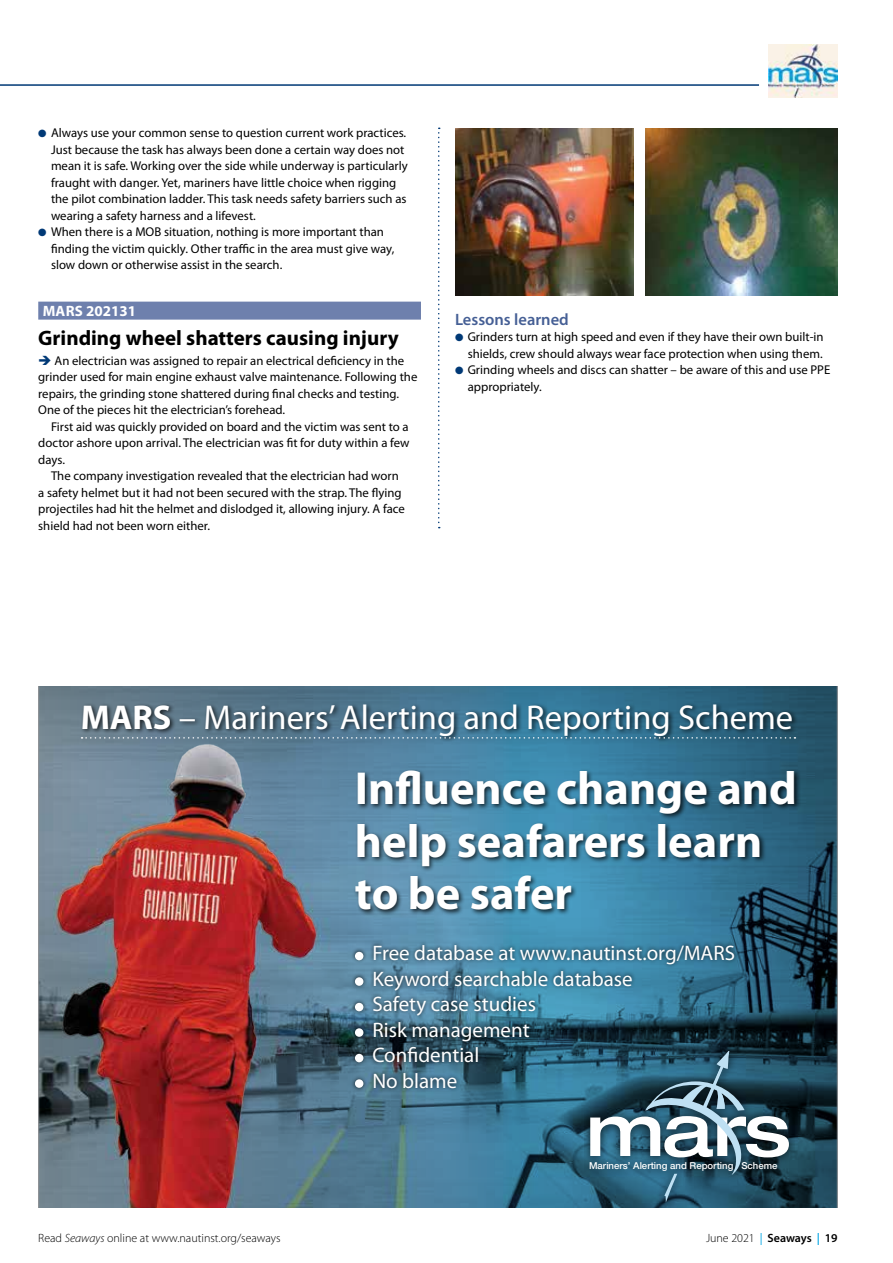
<style>
.page{position:relative;width:893px;height:1263px;background:#fff}
.page>*{position:absolute;margin:0;border:0;box-sizing:border-box;transform-origin:0 0}
.t1{font:700 46.5px/52.5px "Myriad Pro";color:#fff}
.t2{font:34.5px "Myriad Pro";color:#fff}
.t3{font:21px/25.5px "Myriad Pro";color:#fff}
.t4{font:700 21px "Myriad Pro";color:#000}
.t5{font:600 16.5px "Myriad Pro";color:#455f95}
.t6{font:700 15px "Myriad Pro";color:#fff}
.t7{font:12.75px/16.5px "Myriad Pro";color:#000}
.t8{font:300 12px "Myriad Pro";color:#000}
.t9{font:600 12px "Myriad Pro";letter-spacing:-.005em;color:#000}
.t10{font:500 9.6px "Helvetica Neue LT Std";color:#fff}
.s1{color:#003976}
.s2{font-weight:700}
.s3{font-style:italic}
.s4{font-weight:300}
.s5{font-weight:400;color:#00a4e3}
.s6{color:#00a4e3}
</style>
<div class="page">
<hr style="left:0;top:84px;width:759px;height:2px;background:#003976">
<img style="left:768px;top:44px;width:70px;height:54px">
<div style="left:38px;top:302px;width:383px;height:18px;background:#6e80ad"></div>
<img style="left:38px;top:687px;width:800px;height:521px">
<svg style="left:438px;top:128px;width:2px;height:400px"></svg>
<img style="left:455px;top:129px;width:179px;height:167px">
<img style="left:645px;top:129px;width:193px;height:167px">
<p class="t7" style="left:51px;top:124px;width:358px;text-indent:-13px"><span class="s1">●</span> Always use your common sense to question current work practices.<br>Just because the task has always been done a certain way does not mean it is safe. Working over the side while underway is particularly fraught with danger. Yet, mariners have little choice when rigging the pilot combination ladder. This task needs safety barriers such as wearing a safety harness and a lifevest.</p>
<p class="t7" style="left:51px;top:223px;width:345px;text-indent:-13px"><span class="s1">●</span> When there is a MOB situation, nothing is more important than finding the victim quickly. Other traffic in the area must give way, slow down or otherwise assist in the search.</p>
<p class="t6" style="left:43px;top:301px;width:95px">MARS 202131</p>
<h3 class="t4" style="left:38px;top:324px;width:362px">Grinding wheel shatters causing injury</h3>
<p class="t7" style="left:38px;top:352px;width:381px"><span class="s1">➔</span> An electrician was assigned to repair an electrical deficiency in the grinder used for main engine exhaust valve maintenance. Following the repairs, the grinding stone shattered during final checks and testing.<br>One of the pieces hit the electrician’s forehead.</p>
<p class="t7" style="left:38px;top:418px;width:373px;text-align:justify;text-indent:13px">First aid was quickly provided on board and the victim was sent to a doctor ashore upon arrival. The electrician was fit for duty within a few days.</p>
<p class="t7" style="left:38px;top:467px;width:368px;text-indent:13px">The company investigation revealed that the electrician had worn a safety helmet but it had not been secured with the strap. The flying projectiles had hit the helmet and dislodged it, allowing injury. A face shield had not been worn either.</p>
<p class="t5" style="left:455px;top:309px;width:115px">Lessons learned</p>
<p class="t7" style="left:455px;top:329px;width:370px;text-align:right"><span class="s1">●</span> Grinders turn at high speed and even if they have their own built-in shields, crew should always wear face protection when using them.</p>
<p class="t7" style="left:468px;top:362px;width:364px;text-indent:-13px"><span class="s1">●</span> Grinding wheels and discs can shatter – be aware of this and use PPE appropriately.</p>
<h2 class="t2" style="left:81px;top:696px;width:714px"><span class="s2">MARS</span> – Mariners’ Alerting and Reporting Scheme</h2>
<h1 class="t1" style="left:355px;top:760px;width:443px">Influence change and help seafarers learn to be safer</h1>
<h3 class="t3" style="left:372px;top:940px;width:364px">Free database at www.nautinst.org/MARS<br>Keyword searchable database<br>Safety case studies<br>Risk management<br>Confidential<br>No blame</h3>
<p class="t10" style="left:589px;top:1160px;width:190px">Mariners’ Alerting and Reporting Scheme</p>
<p class="t8" style="left:38px;top:1231px;width:244px">Read <span class="s3">Seaways</span> online at www.nautinst.org/seaways</p>
<p class="t9" style="left:706px;top:1230px;width:133px"><span class="s4">June 2021</span> <span class="s5">|</span> Seaways <span class="s6">|</span> 19</p>
</div>
